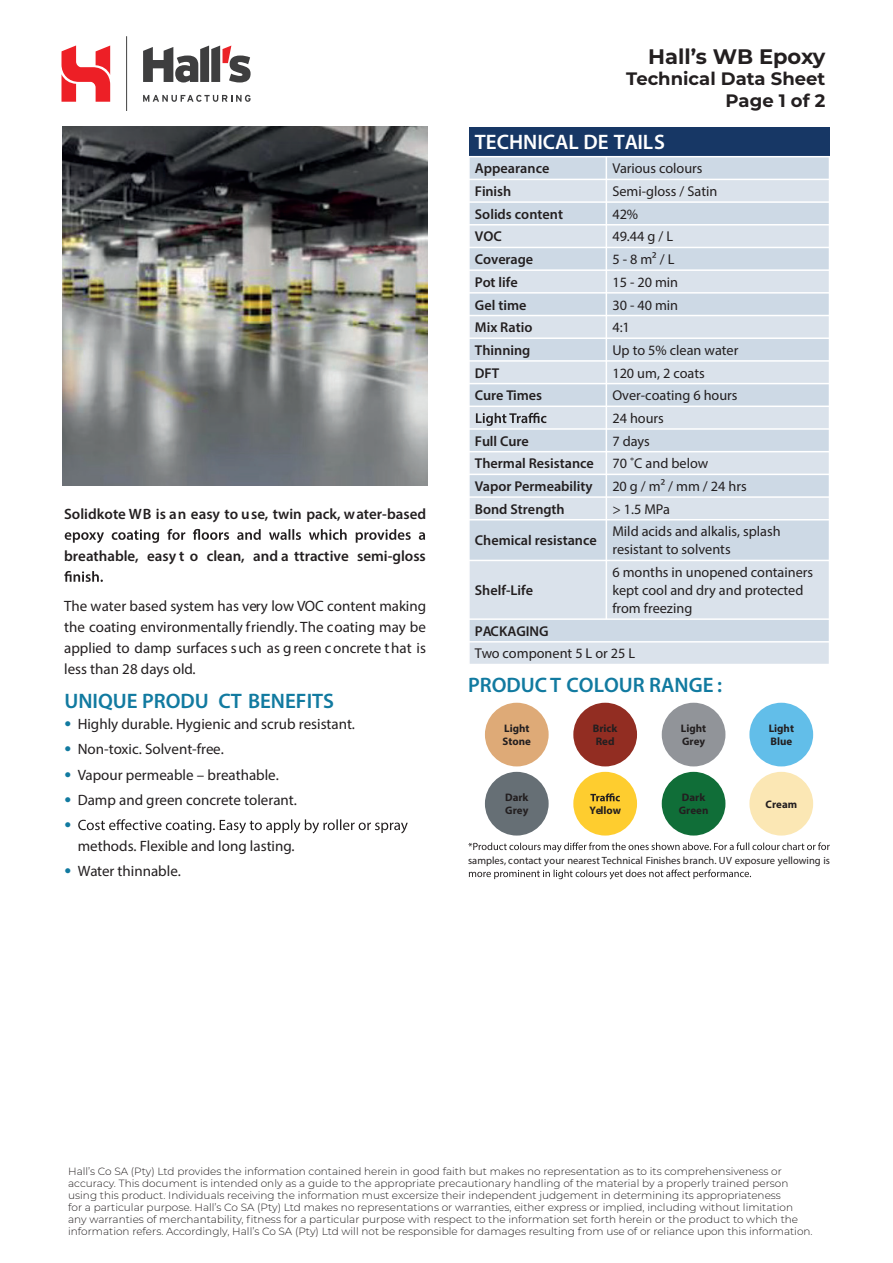
<style>
.page{position:relative;width:893px;height:1263px;background:#fff}
.page>*{position:absolute;margin:0;border:0;box-sizing:border-box;transform-origin:0 0}
.t1{font:600 21px "Myriad Pro";color:#117aa0}
.t2{font:600 21px "Myriad Pro";color:#fff}
.t3{font:700 21px "Montserrat";color:#231f20}
.t4{font:700 18px/22px "Montserrat";color:#231f20;text-align:right}
.t5{font:15px/21px "Myriad Pro";color:#231f20;text-align:justify}
.t6{font:600 15px "Myriad Pro";color:#231f20}
.t7{font:900 15px "Gotham";color:#117aa0}
.t8{font:14.25px/18px "Myriad Pro";color:#231f20}
.t9{font:600 14.25px "Myriad Pro";color:#231f20}
.t10{font:700 10.95px/13px "Myriad Pro";color:#231f20}
.t11{font:300 10.5px/12px "Montserrat";color:#231f20}
.t12{font:10.5px "Myriad Pro";color:#231f20}
.s1{font-family:"Gotham";font-weight:900;color:#117aa0}
</style>
<div class="page">
<svg style="left:143px;top:46px;width:108px;height:37px"></svg>
<svg style="left:62px;top:45px;width:48px;height:57px"></svg>
<svg style="left:143px;top:95px;width:108px;height:7px"></svg>
<hr style="left:126px;top:36px;width:1px;height:75px;background:#414141">
<div style="left:485px;top:703px;width:64px;height:63px;background:#deaa77;border-radius:50%"></div>
<div style="left:485px;top:772px;width:64px;height:63px;background:#666f75;border-radius:50%"></div>
<div style="left:573px;top:772px;width:64px;height:63px;background:#fecd2f;border-radius:50%"></div>
<div style="left:573px;top:703px;width:64px;height:63px;background:#922d22;border-radius:50%"></div>
<div style="left:662px;top:772px;width:63px;height:63px;background:#106e38;border-radius:50%"></div>
<div style="left:662px;top:703px;width:63px;height:63px;background:#919499;border-radius:50%"></div>
<div style="left:749px;top:772px;width:64px;height:63px;background:#fbe7b4;border-radius:50%"></div>
<div style="left:749px;top:703px;width:64px;height:63px;background:#62bee9;border-radius:50%"></div>
<svg style="left:590px;top:793px;width:30px;height:8px"></svg>
<svg style="left:65px;top:529px;width:360px;height:14px"></svg>
<svg style="left:64px;top:571px;width:39px;height:11px"></svg>
<svg style="left:78px;top:819px;width:330px;height:14px"></svg>
<img style="left:63px;top:126px;width:365px;height:359px">
<div style="left:469px;top:127px;width:360px;height:30px;background:#173765"></div>
<svg style="left:470px;top:157px;width:359px;height:22px;background:#cedae5"></svg>
<svg style="left:470px;top:180px;width:359px;height:484px;background:#d4dee8"></svg>
<hr style="left:468px;top:641px;width:138px;height:1px;background:#fff">
<hr style="left:606px;top:641px;width:224px;height:1px;background:#fff">
<hr style="left:468px;top:618px;width:138px;height:2px;background:#fff">
<hr style="left:606px;top:561px;width:1px;height:57px;background:#fff">
<hr style="left:606px;top:618px;width:224px;height:2px;background:#fff">
<hr style="left:468px;top:519px;width:138px;height:1px;background:#fff">
<hr style="left:468px;top:560px;width:138px;height:1px;background:#fff">
<hr style="left:606px;top:519px;width:224px;height:1px;background:#fff">
<hr style="left:606px;top:520px;width:1px;height:40px;background:#fff">
<hr style="left:606px;top:560px;width:224px;height:1px;background:#fff">
<hr style="left:468px;top:474px;width:138px;height:1px;background:#fff">
<hr style="left:468px;top:496px;width:138px;height:2px;background:#fff">
<hr style="left:606px;top:474px;width:224px;height:1px;background:#fff">
<hr style="left:606px;top:496px;width:224px;height:2px;background:#fff">
<hr style="left:468px;top:428px;width:138px;height:2px;background:#fff">
<hr style="left:468px;top:451px;width:138px;height:1px;background:#fff">
<hr style="left:606px;top:428px;width:224px;height:2px;background:#fff">
<hr style="left:606px;top:451px;width:224px;height:1px;background:#fff">
<hr style="left:468px;top:383px;width:138px;height:1px;background:#fff">
<hr style="left:468px;top:405px;width:138px;height:2px;background:#fff">
<hr style="left:606px;top:383px;width:224px;height:1px;background:#fff">
<hr style="left:606px;top:405px;width:224px;height:2px;background:#fff">
<hr style="left:468px;top:337px;width:138px;height:2px;background:#fff">
<hr style="left:468px;top:360px;width:138px;height:2px;background:#fff">
<hr style="left:606px;top:337px;width:224px;height:2px;background:#fff">
<hr style="left:606px;top:360px;width:224px;height:2px;background:#fff">
<hr style="left:468px;top:292px;width:138px;height:2px;background:#fff">
<hr style="left:468px;top:315px;width:138px;height:1px;background:#fff">
<hr style="left:606px;top:292px;width:224px;height:2px;background:#fff">
<hr style="left:606px;top:315px;width:224px;height:1px;background:#fff">
<hr style="left:468px;top:247px;width:138px;height:1px;background:#fff">
<hr style="left:468px;top:269px;width:138px;height:2px;background:#fff">
<hr style="left:606px;top:247px;width:224px;height:1px;background:#fff">
<hr style="left:606px;top:269px;width:224px;height:2px;background:#fff">
<hr style="left:468px;top:201px;width:138px;height:2px;background:#fff">
<hr style="left:468px;top:224px;width:138px;height:1px;background:#fff">
<hr style="left:606px;top:201px;width:224px;height:2px;background:#fff">
<hr style="left:606px;top:224px;width:224px;height:1px;background:#fff">
<hr style="left:468px;top:156px;width:138px;height:1px;background:#fff">
<hr style="left:606px;top:156px;width:224px;height:1px;background:#fff">
<svg style="left:606px;top:157px;width:1px;height:362px"></svg>
<hr style="left:606px;top:179px;width:224px;height:1px;background:#fff">
<svg style="left:476px;top:413px;width:70px;height:13px"></svg>
<svg style="left:468px;top:842px;width:362px;height:10px"></svg>
<svg style="left:469px;top:869px;width:282px;height:10px"></svg>
<h3 class="t6" style="left:64px;top:504px;width:363px">Solidkote WB is an easy to use, twin pack, water-based</h3>
<h3 class="t6" style="left:64px;top:546px;width:363px">breathable, easy t o clean, and a ttractive semi-gloss</h3>
<h3 class="t5" style="left:64px;top:595px;width:363px">The water based system has very low VOC content making the coating environmentally friendly. The coating may be applied to damp surfaces such as green concrete that is less than 28 days old.</h3>
<h1 class="t1" style="left:64px;top:688px;width:271px">UNIQUE PRODU CT BENEFITS</h1>
<h3 class="t5" style="left:64px;top:713px;width:292px"><span class="s1">•</span> Highly durable. Hygienic and scrub resistant.</h3>
<h3 class="t5" style="left:64px;top:738px;width:161px"><span class="s1">•</span> Non-toxic. Solvent-free.</h3>
<h3 class="t5" style="left:64px;top:764px;width:216px"><span class="s1">•</span> Vapour permeable – breathable.</h3>
<h3 class="t5" style="left:64px;top:789px;width:234px"><span class="s1">•</span> Damp and green concrete tolerant.</h3>
<h3 class="t7" style="left:64px;top:816px;width:9px">•</h3>
<h3 class="t5" style="left:78px;top:835px;width:219px">methods. Flexible and long lasting.</h3>
<h3 class="t5" style="left:64px;top:860px;width:118px"><span class="s1">•</span> Water thinnable.</h3>
<h1 class="t3" style="left:648px;top:41px;width:179px">Hall’s WB Epoxy</h1>
<h2 class="t4" style="left:626px;top:67px;width:201px">Technical Data Sheet<br>Page 1 of 2</h2>
<h1 class="t2" style="left:475px;top:128px;width:192px">TECHNICAL DE TAILS</h1>
<h3 class="t9" style="left:475px;top:160px;width:76px">Appearance</h3>
<h3 class="t8" style="left:612px;top:159px;width:92px">Various colours</h3>
<h3 class="t9" style="left:475px;top:182px;width:38px">Finish</h3>
<h3 class="t8" style="left:612px;top:182px;width:106px">Semi-gloss / Satin</h3>
<h3 class="t9" style="left:475px;top:205px;width:90px">Solids content</h3>
<h3 class="t8" style="left:612px;top:205px;width:27px">42%</h3>
<h3 class="t9" style="left:475px;top:228px;width:28px">VOC</h3>
<h3 class="t8" style="left:612px;top:227px;width:62px">49.44 g / L</h3>
<h3 class="t9" style="left:475px;top:250px;width:60px">Coverage</h3>
<h3 class="t8" style="left:612px;top:250px;width:64px">5 - 8 m² / L</h3>
<h3 class="t9" style="left:475px;top:273px;width:44px">Pot life</h3>
<h3 class="t8" style="left:612px;top:273px;width:67px">15 - 20 min</h3>
<h3 class="t9" style="left:475px;top:296px;width:53px">Gel time</h3>
<h3 class="t8" style="left:612px;top:295px;width:67px">30 - 40 min</h3>
<h3 class="t9" style="left:475px;top:318px;width:59px">Mix Ratio</h3>
<h3 class="t8" style="left:612px;top:318px;width:19px">4:1</h3>
<h3 class="t9" style="left:475px;top:341px;width:57px">Thinning</h3>
<h3 class="t8" style="left:612px;top:341px;width:128px">Up to 5% clean water</h3>
<h3 class="t9" style="left:475px;top:364px;width:26px">DFT</h3>
<h3 class="t8" style="left:612px;top:364px;width:94px">120 um, 2 coats</h3>
<h3 class="t9" style="left:475px;top:386px;width:69px">Cure Times</h3>
<h3 class="t8" style="left:612px;top:384px;width:127px;line-height:22.6px">Over-coating 6 hours<br>24 hours</h3>
<h3 class="t9" style="left:475px;top:432px;width:55px">Full Cure</h3>
<h3 class="t8" style="left:612px;top:432px;width:39px">7 days</h3>
<h3 class="t9" style="left:475px;top:454px;width:121px">Thermal Resistance</h3>
<h3 class="t8" style="left:612px;top:454px;width:98px">70 ˚C and below</h3>
<h3 class="t9" style="left:475px;top:477px;width:119px">Vapor Permeability</h3>
<h3 class="t8" style="left:612px;top:477px;width:136px">20 g / m² / mm / 24 hrs</h3>
<h3 class="t9" style="left:475px;top:500px;width:91px">Bond Strength</h3>
<h3 class="t8" style="left:612px;top:500px;width:59px">&gt; 1.5 MPa</h3>
<h3 class="t9" style="left:475px;top:532px;width:123px">Chemical resistance</h3>
<h3 class="t8" style="left:612px;top:522px;width:170px">Mild acids and alkalis, splash resistant to solvents</h3>
<h3 class="t9" style="left:475px;top:581px;width:60px">Shelf-Life</h3>
<h3 class="t8" style="left:612px;top:563px;width:202px">6 months in unopened containers kept cool and dry and protected from freezing</h3>
<h3 class="t9" style="left:475px;top:622px;width:75px">PACKAGING</h3>
<h3 class="t8" style="left:475px;top:644px;width:162px">Two component 5 L or 25 L</h3>
<h1 class="t1" style="left:468px;top:672px;width:255px">PRODUCT COLOUR RANGE :</h1>
<p class="t10" style="left:503px;top:721px;width:30px">Light<br>Stone</p>
<p class="t10" style="left:505px;top:791px;width:25px">Dark<br>Grey</p>
<p class="t10" style="left:593px;top:721px;width:26px">Brick<br>Red</p>
<p class="t10" style="left:589px;top:804px;width:33px">Yellow</p>
<p class="t10" style="left:681px;top:721px;width:27px">Light<br>Grey</p>
<p class="t10" style="left:679px;top:791px;width:31px">Dark<br>Green</p>
<p class="t10" style="left:769px;top:721px;width:27px">Light<br>Blue</p>
<p class="t10" style="left:766px;top:797px;width:33px">Cream</p>
<p class="t12" style="left:468px;top:853px;width:363px">samples, contact your nearest Technical Finishes branch. UV exposure yellowing is</p>
<p class="t11" style="left:68px;top:1165px;width:746px">Hall’s Co SA (Pty) Ltd provides the information contained herein in good faith but makes no representation as to its comprehensiveness or accuracy. This document is intended only as a guide to the appropriate precautionary handling of the material by a properly trained person using this product. Individuals receiving the information must excersize their independent judgement in determining its appropriateness<br>for a particular purpose. Hall’s Co SA (Pty) Ltd makes no representations or warranties, either express or implied, including without limitation any warranties of merchantability, fitness for a particular purpose with respect to the information set forth herein or the product to which the information refers. Accordingly, Hall’s Co SA (Pty) Ltd will not be responsible for damages resulting from use of or reliance upon this information.</p>
</div>
